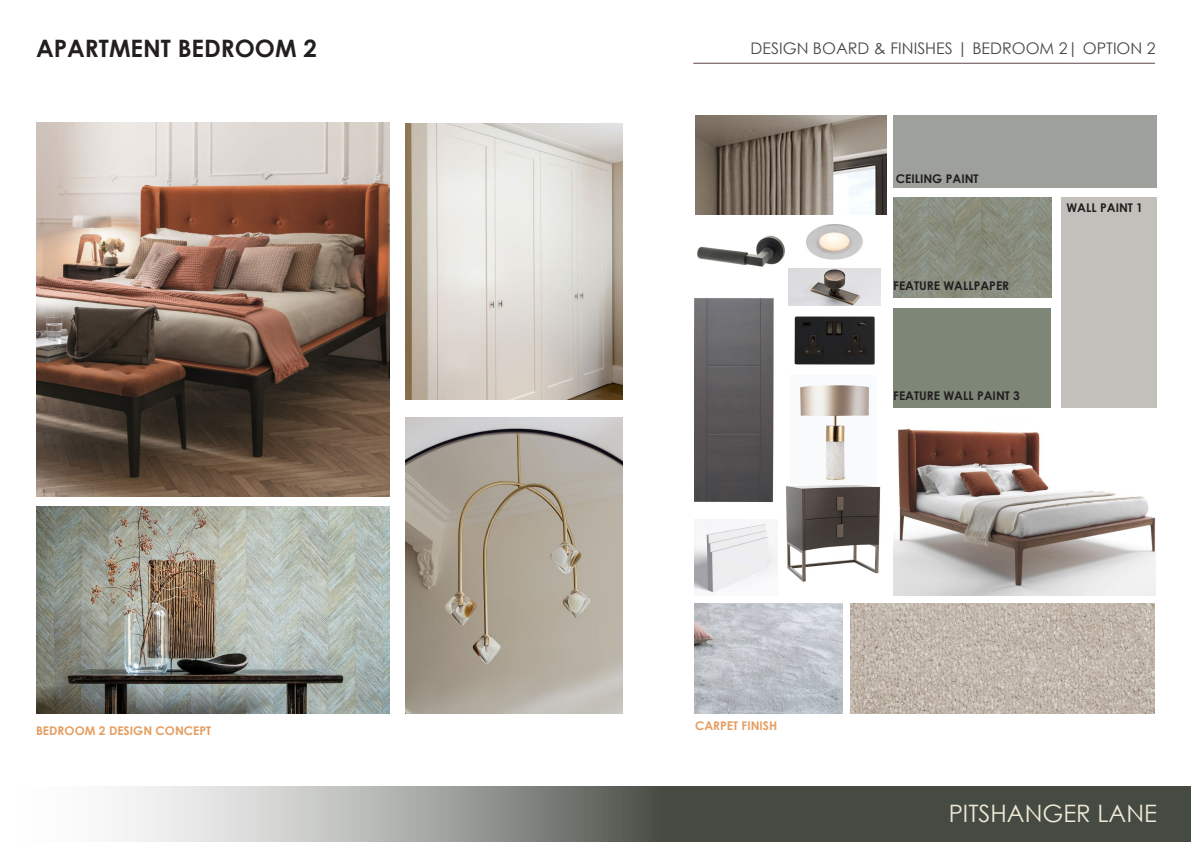
<style>
.page{position:relative;width:1191px;height:842px;background:#fff}
.page>*{position:absolute;margin:0;border:0;box-sizing:border-box;transform-origin:0 0}
.t1{font:700 24px "Century Gothic";color:#231f20}
.t2{font:24px "Century Gothic";color:#efe9d5}
.t3{font:16px "Century Gothic";color:#454b43}
.t4{font:700 12px "Century Gothic";color:#231f20}
.t5{font:700 12px "Century Gothic";color:#e59e61}
</style>
<div class="page">
<img style="left:850px;top:604px;width:305px;height:109px">
<img style="left:694px;top:604px;width:148px;height:109px">
<div style="left:893px;top:308px;width:158px;height:100px;background:#7d8677"></div>
<img style="left:893px;top:198px;width:158px;height:100px">
<img style="left:893px;top:429px;width:262px;height:166px">
<img style="left:695px;top:115px;width:191px;height:99px">
<img style="left:786px;top:485px;width:95px;height:96px">
<img style="left:36px;top:507px;width:354px;height:206px">
<img style="left:36px;top:122px;width:354px;height:374px">
<img style="left:405px;top:123px;width:217px;height:277px">
<img style="left:800px;top:385px;width:69px;height:96px">
<div style="left:893px;top:115px;width:263px;height:72px;background:#9ea19b"></div>
<img style="left:694px;top:298px;width:80px;height:204px">
<img style="left:697px;top:235px;width:92px;height:54px">
<img style="left:694px;top:523px;width:83px;height:70px">
<img style="left:794px;top:316px;width:81px;height:49px">
<div style="left:1061px;top:198px;width:95px;height:210px;background:#c3bfbb"></div>
<img style="left:806px;top:224px;width:57px;height:36px">
<svg style="left:117px;top:786px;width:1074px;height:56px;background:#797d77"></svg>
<hr style="left:693px;top:63px;width:462px;height:1px;background:#624646">
<img style="left:405px;top:418px;width:217px;height:295px">
<img style="left:789px;top:268px;width:92px;height:37px">
<p class="t1" style="left:36px;top:30px;width:282px">APARTMENT BEDROOM 2</p>
<p class="t5" style="left:36px;top:721px;width:177px">BEDROOM 2 DESIGN CONCEPT</p>
<p class="t3" style="left:750px;top:37px;width:406px">DESIGN BOARD &amp; FINISHES | BEDROOM 2| OPTION 2</p>
<p class="t4" style="left:895px;top:170px;width:84px">CEILING PAINT</p>
<p class="t4" style="left:893px;top:276px;width:117px">FEATURE WALLPAPER</p>
<p class="t4" style="left:893px;top:387px;width:128px">FEATURE WALL PAINT 3</p>
<p class="t4" style="left:1066px;top:198px;width:78px">WALL PAINT 1</p>
<p class="t5" style="left:695px;top:717px;width:84px">CARPET FINISH</p>
<p class="t2" style="left:948px;top:797px;width:210px">PITSHANGER LANE</p>
</div>
